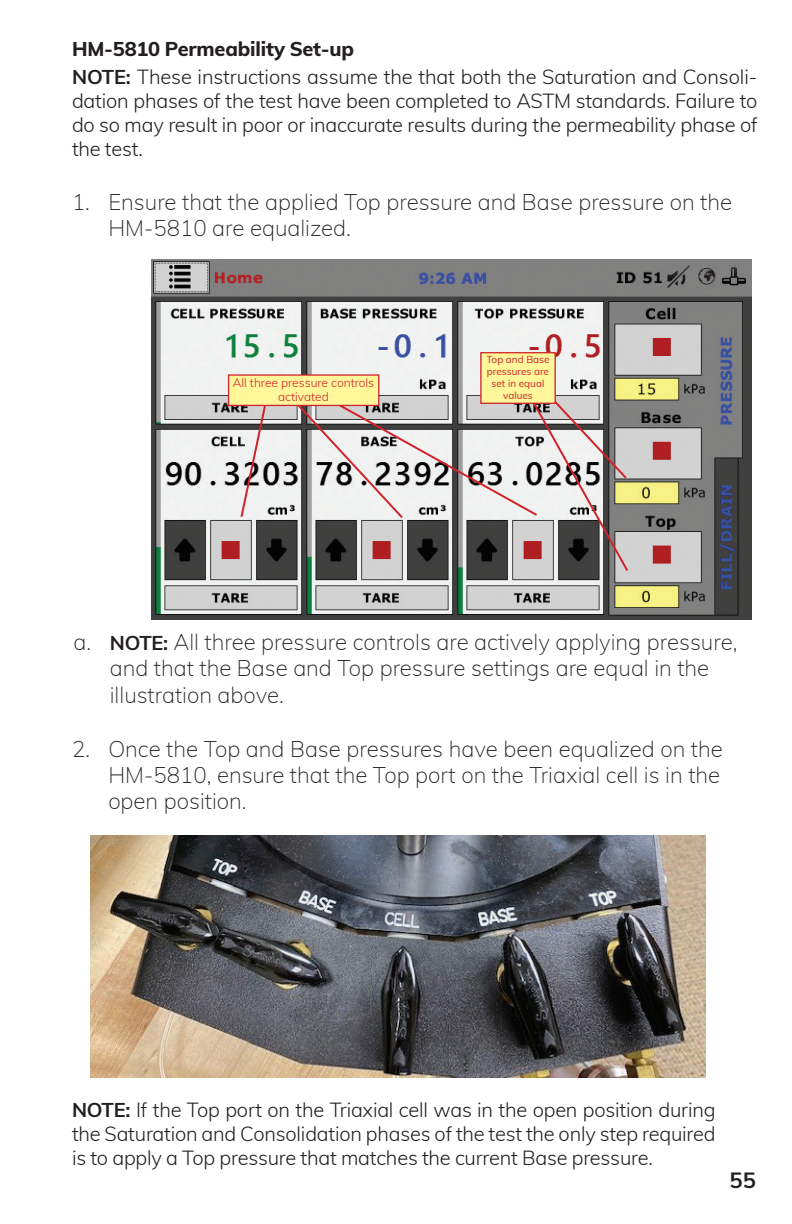
<style>
.page{position:relative;width:792px;height:1224px;background:#fff}
.page>*{position:absolute;margin:0;border:0;box-sizing:border-box;transform-origin:0 0}
.t1{font:200 22.2px/26.2px "Muli";color:#231f20}
.t2{font:700 22px "Muli";color:#231f20}
.t3{font:300 20px/24px "Muli";letter-spacing:-.01em;color:#231f20;text-align:justify}
.t4{font:300 12px/14px "Muli";color:#d1232a;text-align:center}
.t5{font:10px/12px "Muli";color:#d1232a;text-align:center}
.s1{font-weight:800}
.s2{font-weight:700}
.s3{font-weight:700;font-size:20px}
</style>
<div class="page">
<img style="left:151px;top:259px;width:600px;height:360px">
<svg style="left:239px;top:406px;width:28px;height:113px"></svg>
<svg style="left:289px;top:396px;width:341px;height:177px"></svg>
<div style="left:480px;top:352px;width:76px;height:52px;background:#fff79a;border:1px solid #d1232a"></div>
<div style="left:228px;top:374px;width:151px;height:32px;background:#fff79a;border:1px solid #d1232a"></div>
<img style="left:91px;top:835px;width:614px;height:243px">
<p class="t3" style="left:72px;top:34px;width:687px;line-height:28px"><span class="s1">HM-5810 Permeability Set-up<br></span><span class="s2">NOTE:</span> These instructions assume the that both the Saturation and Consoli-</p>
<p class="t3" style="left:72px;top:88px;width:687px">dation phases of the test have been completed to ASTM standards. Failure to do so may result in poor or inaccurate results during the permeability phase of the test.</p>
<p class="t1" style="left:108px;top:187px;width:625px;text-indent:-36px">1. Ensure that the applied Top pressure and Base pressure on the<br>HM-5810 are equalized.</p>
<p class="t4" style="left:233px;top:375px;width:143px">All three pressure controls activated</p>
<p class="t5" style="left:486px;top:353px;width:65px">Top and Base pressures are set in equal values</p>
<p class="t1" style="left:110px;top:628px;width:629px;text-indent:-36px">a. <span class="s3">NOTE:</span> All three pressure controls are actively applying pressure, and that the Base and Top pressure settings are equal in the illustration above.</p>
<p class="t1" style="left:108px;top:735px;width:616px;text-align:justify;text-indent:-36px">2. Once the Top and Base pressures have been equalized on the HM-5810, ensure that the Top port on the Triaxial cell is in the open position.</p>
<p class="t3" style="left:72px;top:1097px;width:645px"><span class="s2">NOTE:</span> If the Top port on the Triaxial cell was in the open position during the Saturation and Consolidation phases of the test the only step required is to apply a Top pressure that matches the current Base pressure.</p>
<p class="t2" style="left:730px;top:1164px;width:28px">55</p>
</div>
